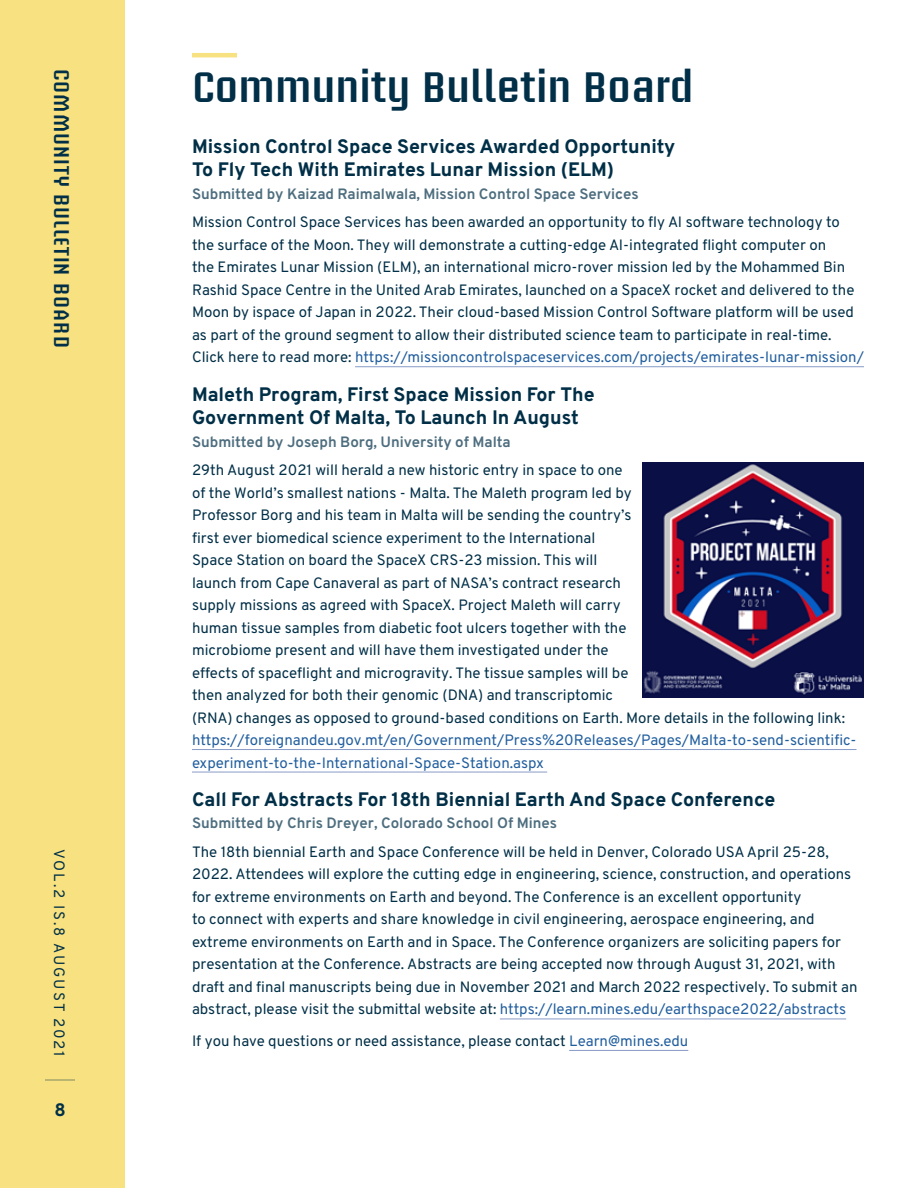
<style>
.page{position:relative;width:918px;height:1188px;background:#fff}
.page>*{position:absolute;margin:0;border:0;box-sizing:border-box;transform-origin:0 0}
.t1{font:600 42px "Briem Akademi Std";color:#002f47}
.t2{font:600 21px "Briem Akademi Std";letter-spacing:.05em;color:#002f47}
.t3{font:800 19.5px/23.4px "Overpass";color:#002f47}
.t4{font:800 18px "Overpass";color:#002f47}
.t5{font:15px/22.5px "Overpass";color:#002f47}
.t6{font:15px/22.5px "Overpass";color:#215e9e}
.t7{font:700 15px "Overpass";color:#4d6d7e}
.t8{font:15px "Overpass";letter-spacing:.13em;color:#002f47}
.s1{color:#215e9e}
</style>
<div class="page">
<div style="left:0;top:0;width:125px;height:1188px;background:#f8e180"></div>
<hr style="left:45px;top:1080px;width:30px;height:1px;background:#002f47">
<hr style="left:192px;top:53px;width:45px;height:4px;background:#f8e180">
<hr style="left:355px;top:366px;width:509px;height:1px;background:#879bc6">
<hr style="left:192px;top:749px;width:665px;height:1px;background:#879bc6">
<hr style="left:192px;top:772px;width:355px;height:1px;background:#879bc6">
<hr style="left:500px;top:1019px;width:346px;height:1px;background:#879bc6">
<hr style="left:569px;top:1050px;width:119px;height:1px;background:#879bc6">
<img style="left:643px;top:463px;width:221px;height:234px">
<h2 class="t2" style="left:73px;top:69px;width:277px;rotate:90deg">Community Bulletin Board</h2>
<p class="t8" style="left:68px;top:849px;width:209px;rotate:90deg">VOL.2 IS.8 AUGUST 2021</p>
<p class="t4" style="left:54px;top:1099px;width:13px">8</p>
<h1 class="t1" style="left:192px;top:64px;width:503px">Community Bulletin Board</h1>
<h3 class="t3" style="left:192px;top:135px;width:485px">Mission Control Space Services Awarded Opportunity<br>To Fly Tech With Emirates Lunar Mission (ELM)</h3>
<p class="t7" style="left:192px;top:184px;width:448px">Submitted by Kaizad Raimalwala, Mission Control Space Services</p>
<p class="t5" style="left:192px;top:211px;width:674px">Mission Control Space Services has been awarded an opportunity to fly AI software technology to the surface of the Moon. They will demonstrate a cutting-edge AI-integrated flight computer on<br>the Emirates Lunar Mission (ELM), an international micro-rover mission led by the Mohammed Bin Rashid Space Centre in the United Arab Emirates, launched on a SpaceX rocket and delivered to the Moon by ispace of Japan in 2022. Their cloud-based Mission Control Software platform will be used as part of the ground segment to allow their distributed science team to participate in real-time.<br>Click here to read more: <span class="s1">https://missioncontrolspaceservices.com/projects/emirates-lunar-mission/</span></p>
<h3 class="t3" style="left:192px;top:382px;width:404px">Maleth Program, First Space Mission For The<br>Government Of Malta, To Launch In August</h3>
<p class="t7" style="left:192px;top:432px;width:320px">Submitted by Joseph Borg, University of Malta</p>
<p class="t5" style="left:192px;top:459px;width:655px">29th August 2021 will herald a new historic entry in space to one<br>of the World’s smallest nations - Malta. The Maleth program led by<br>Professor Borg and his team in Malta will be sending the country’s<br>first ever biomedical science experiment to the International<br>Space Station on board the SpaceX CRS-23 mission. This will<br>launch from Cape Canaveral as part of NASA’s contract research<br>supply missions as agreed with SpaceX. Project Maleth will carry<br>human tissue samples from diabetic foot ulcers together with the<br>microbiome present and will have them investigated under the<br>effects of spaceflight and microgravity. The tissue samples will be<br>then analyzed for both their genomic (DNA) and transcriptomic<br>(RNA) changes as opposed to ground-based conditions on Earth. More details in the following link:</p>
<p class="t6" style="left:192px;top:729px;width:666px">https://foreignandeu.gov.mt/en/Government/Press%20Releases/Pages/Malta-to-send-scientific&shy;experiment-to-the-International-Space-Station.aspx</p>
<h3 class="t3" style="left:192px;top:788px;width:585px">Call For Abstracts For 18th Biennial Earth And Space Conference</h3>
<p class="t7" style="left:192px;top:814px;width:367px">Submitted by Chris Dreyer, Colorado School Of Mines</p>
<p class="t5" style="left:192px;top:841px;width:667px">The 18th biennial Earth and Space Conference will be held in Denver, Colorado USA April 25-28, 2022. Attendees will explore the cutting edge in engineering, science, construction, and operations for extreme environments on Earth and beyond. The Conference is an excellent opportunity<br>to connect with experts and share knowledge in civil engineering, aerospace engineering, and extreme environments on Earth and in Space. The Conference organizers are soliciting papers for presentation at the Conference. Abstracts are being accepted now through August 31, 2021, with draft and final manuscripts being due in November 2021 and March 2022 respectively. To submit an abstract, please visit the submittal website at: <span class="s1">https://learn.mines.edu/earthspace2022/abstracts</span></p>
<p class="t5" style="left:192px;top:1030px;width:498px">If you have questions or need assistance, please contact <span class="s1">Learn@mines.edu</span></p>
</div>
